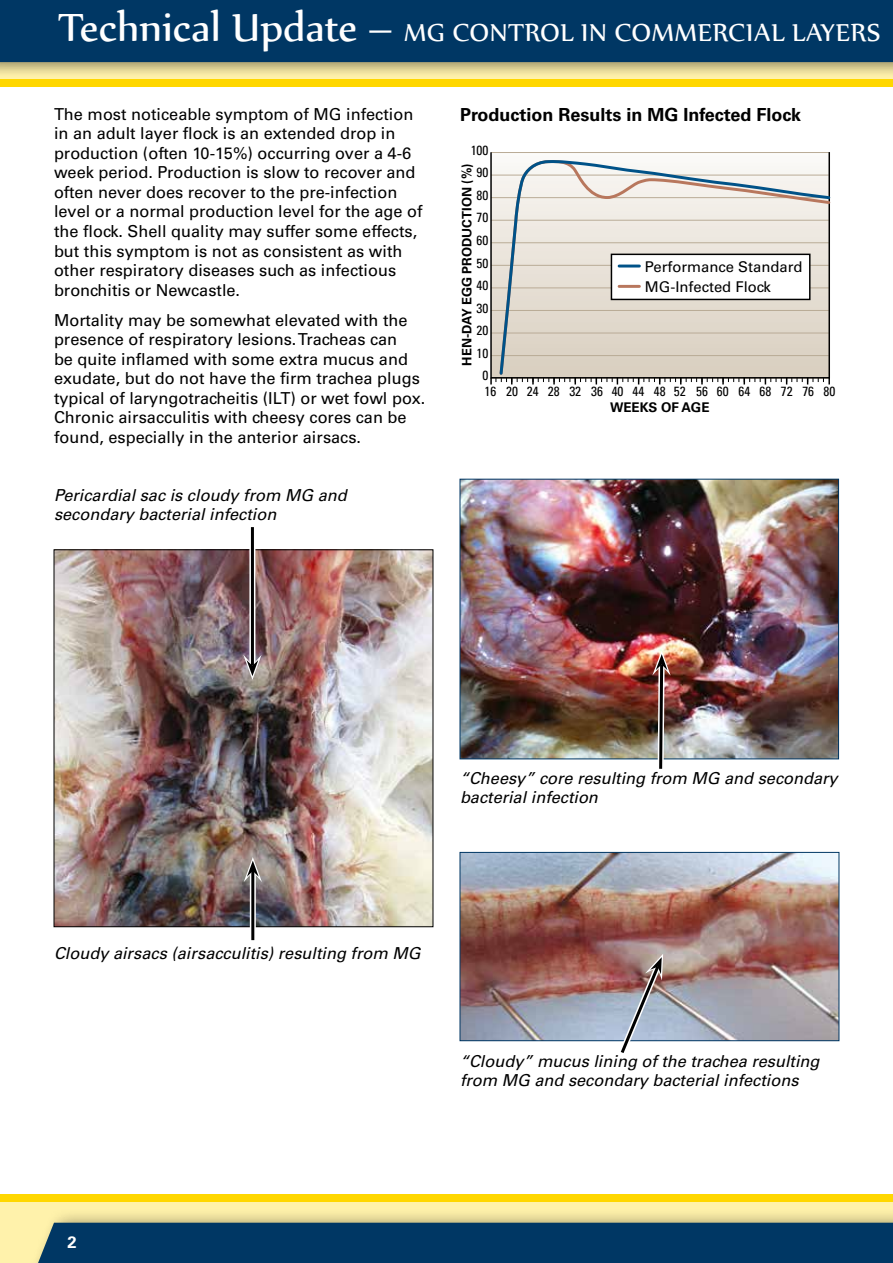
<style>
.page{position:relative;width:893px;height:1263px;background:#fff}
.page>*{position:absolute;margin:0;border:0;box-sizing:border-box;transform-origin:0 0}
.t1{font:30px "Nyala";letter-spacing:.02em;color:#fff}
.t2{font:700 18px "Univers LT Std";color:#000}
.t3{font:16.5px/19.5px "Univers LT Std";color:#000}
.t4{font:italic 16.5px/19.5px "Univers LT Std";color:#000}
.t5{font:700 16.5px "Univers LT Std";color:#fff}
.t6{font:14.85px/20.7px "Univers LT Std";color:#000}
.t7{font:condensed 13.35px "Univers LT Std";color:#000}
.t8{font:700 13.35px "Univers LT Std";color:#000}
.t9{font:700 12.9px "Univers LT Std";color:#000}
.s1{font-size:48px}
</style>
<div class="page">
<div style="left:0;top:1194px;width:893px;height:69px;background:#fff2ab"></div>
<div style="left:0;top:1194px;width:893px;height:8px;background:#ffd700"></div>
<div style="left:27px;top:1207px;width:866px;height:56px;background:#000;opacity:.4"></div>
<div style="left:33px;top:1223px;width:860px;height:40px;background:#003764"></div>
<div style="left:0;top:79px;width:893px;height:8px;background:#ffd700"></div>
<div style="left:0;top:0;width:893px;height:78px;background:#000;opacity:.4"></div>
<div style="left:0;top:0;width:893px;height:62px;background:#003764"></div>
<svg style="left:490px;top:379px;width:340px;height:5px"></svg>
<svg style="left:490px;top:152px;width:340px;height:227px"></svg>
<svg style="left:498px;top:158px;width:333px;height:218px"></svg>
<img style="left:56px;top:551px;width:375px;height:374px">
<div style="left:54px;top:549px;width:379px;height:378px;border:1px solid #000"></div>
<div style="left:249px;top:527px;width:6px;height:138px;background:#efefef"></div>
<div style="left:250px;top:872px;width:6px;height:68px;background:#aaa"></div>
<hr style="left:251px;top:527px;width:3px;height:139px;background:#000">
<svg style="left:243px;top:655px;width:19px;height:25px"></svg>
<hr style="left:251px;top:871px;width:3px;height:69px;background:#000">
<svg style="left:244px;top:857px;width:18px;height:25px"></svg>
<img style="left:462px;top:481px;width:375px;height:276px">
<div style="left:460px;top:479px;width:379px;height:280px;border:1px solid #003764"></div>
<img style="left:652px;top:650px;width:19px;height:119px">
<img style="left:462px;top:854px;width:375px;height:185px">
<div style="left:460px;top:852px;width:379px;height:189px;border:1px solid #003764"></div>
<svg style="left:616px;top:954px;width:49px;height:99px;background:#a69ea5"></svg>
<h1 class="t1" style="left:58px;top:14px;width:824px"><span class="s1">Technical Update –</span> MG CONTROL IN COMMERCIAL LAYERS</h1>
<p class="t3" style="left:54px;top:104px;width:370px">The most noticeable symptom of MG infection in an adult layer flock is an extended drop in production (often 10-15%) occurring over a 4-6 week period. Production is slow to recover and often never does recover to the pre-infection level or a normal production level for the age of the flock. Shell quality may suffer some effects, but this symptom is not as consistent as with other respiratory diseases such as infectious bronchitis or Newcastle.</p>
<p class="t3" style="left:54px;top:310px;width:373px">Mortality may be somewhat elevated with the presence of respiratory lesions. Tracheas can<br>be quite inflamed with some extra mucus and exudate, but do not have the firm trachea plugs typical of laryngotracheitis (ILT) or wet fowl pox.<br>Chronic airsacculitis with cheesy cores can be found, especially in the anterior airsacs.</p>
<p class="t4" style="left:54px;top:485px;width:294px">Pericardial sac is cloudy from MG and secondary bacterial infection</p>
<p class="t2" style="left:460px;top:104px;width:343px">Production Results in MG Infected Flock</p>
<p class="t7" style="left:471px;top:141px;width:19px">100</p>
<p class="t9" style="left:459px;top:366px;width:204px;rotate:-90deg">HEN-DAY EGG PRODUCTION (%)</p>
<p class="t7" style="left:477px;top:164px;width:13px">90</p>
<p class="t7" style="left:477px;top:187px;width:13px">80</p>
<p class="t7" style="left:477px;top:209px;width:13px">70</p>
<p class="t7" style="left:477px;top:232px;width:13px">60</p>
<p class="t7" style="left:477px;top:254px;width:13px">50</p>
<p class="t7" style="left:477px;top:277px;width:13px">40</p>
<p class="t7" style="left:477px;top:299px;width:13px">30</p>
<p class="t7" style="left:477px;top:322px;width:13px">20</p>
<p class="t7" style="left:477px;top:345px;width:13px">10</p>
<p class="t7" style="left:482px;top:367px;width:7px">0</p>
<p class="t6" style="left:645px;top:256px;width:159px">Performance Standard<br>MG-Infected Flock</p>
<p class="t7" style="left:485px;top:383px;width:352px">16 20 24 28 32 36 40 44 48 52 56 60 64 68 72 76 80</p>
<p class="t8" style="left:610px;top:400px;width:101px">WEEKS OF AGE</p>
<p class="t4" style="left:460px;top:768px;width:379px">“Cheesy” core resulting from MG and secondary bacterial infection</p>
<p class="t4" style="left:54px;top:944px;width:368px">Cloudy airsacs (airsacculitis) resulting from MG</p>
<p class="t4" style="left:460px;top:1051px;width:361px">“Cloudy” mucus lining of the trachea resulting from MG and secondary bacterial infections</p>
<p class="t5" style="left:67px;top:1232px;width:11px">2</p>
</div>
